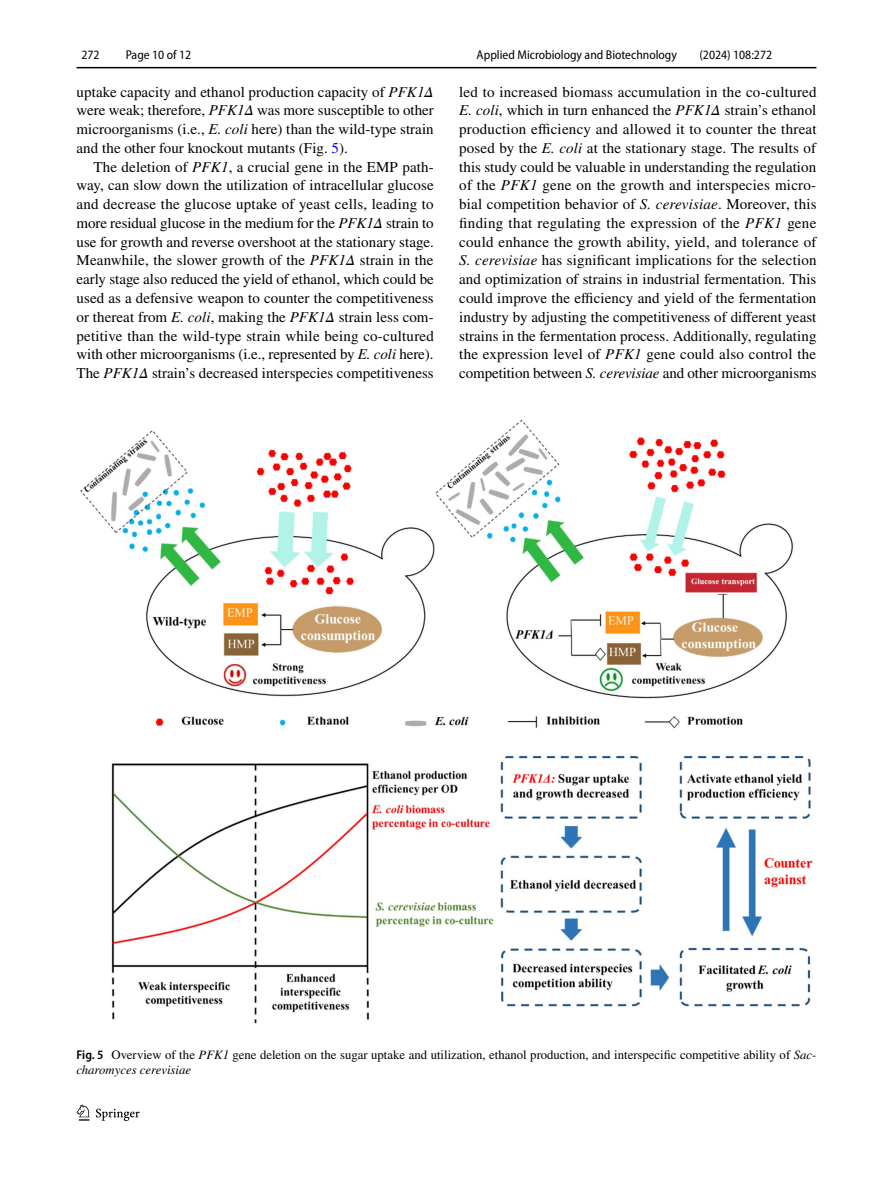
<style>
.page{position:relative;width:893px;height:1187px;background:#fff}
.page>*{position:absolute;margin:0;border:0;box-sizing:border-box;transform-origin:0 0}
.t1{font:15px/18.8px "STIX";letter-spacing:.005em;color:#000;text-align:justify}
.t2{font:12.75px/15px "STIX";color:#000}
.t3{font:semi-condensed 12.75px "Myriad Pro";color:#000}
.s1{font-style:italic}
.s2{color:#00f}
.s3{font-family:"Myriad Pro";font-weight:600;font-stretch:semi-condensed}
</style>
<div class="page">
<hr style="left:77px;top:67px;width:739px;height:1px;background:#000">
<svg style="left:77px;top:1104px;width:12px;height:16px"></svg>
<svg style="left:96px;top:1108px;width:44px;height:12px"></svg>
<img style="left:80px;top:419px;width:732px;height:604px">
<p class="t3" style="left:82px;top:48px;width:20px">272</p>
<p class="t3" style="left:126px;top:48px;width:67px">Page 10 of 12</p>
<p class="t3" style="left:477px;top:48px;width:202px">Applied Microbiology and Biotechnology</p>
<p class="t3" style="left:699px;top:48px;width:74px">(2024) 108:272</p>
<p class="t1" style="left:77px;top:83px;width:359px">uptake capacity and ethanol production capacity of <span class="s1">PFK1Δ </span>were weak; therefore, <span class="s1">PFK1Δ</span> was more susceptible to other microorganisms (i.e., <span class="s1">E. coli</span> here) than the wild-type strain and the other four knockout mutants (Fig. <span class="s2">5</span>).</p>
<p class="t1" style="left:77px;top:158px;width:359px;text-indent:17px">The deletion of <span class="s1">PFK1</span>, a crucial gene in the EMP path&shy;way, can slow down the utilization of intracellular glucose and decrease the glucose uptake of yeast cells, leading to more residual glucose in the medium for the <span class="s1">PFK1Δ</span> strain to use for growth and reverse overshoot at the stationary stage.<br>Meanwhile, the slower growth of the <span class="s1">PFK1Δ</span> strain in the early stage also reduced the yield of ethanol, which could be used as a defensive weapon to counter the competitiveness or thereat from <span class="s1">E. coli</span>, making the <span class="s1">PFK1Δ</span> strain less com&shy;petitive than the wild-type strain while being co-cultured with other microorganisms (i.e., represented by <span class="s1">E. coli</span> here).<br>The <span class="s1">PFK1Δ</span> strain’s decreased interspecies competitiveness</p>
<p class="t1" style="left:459px;top:83px;width:359px">led to increased biomass accumulation in the co-cultured <span class="s1">E. coli</span>, which in turn enhanced the <span class="s1">PFK1Δ</span> strain’s ethanol production efficiency and allowed it to counter the threat posed by the <span class="s1">E. coli</span> at the stationary stage. The results of this study could be valuable in understanding the regulation of the <span class="s1">PFK1</span> gene on the growth and interspecies micro&shy;bial competition behavior of <span class="s1">S. cerevisiae</span>. Moreover, this finding that regulating the expression of the <span class="s1">PFK1</span> gene could enhance the growth ability, yield, and tolerance of <span class="s1">S. cerevisiae</span> has significant implications for the selection and optimization of strains in industrial fermentation. This could improve the efficiency and yield of the fermentation industry by adjusting the competitiveness of different yeast strains in the fermentation process. Additionally, regulating the expression level of <span class="s1">PFK1</span> gene could also control the competition between <span class="s1">S. cerevisiae</span> and other microorganisms</p>
<p class="t2" style="left:77px;top:1047px;width:741px"><span class="s3">Fig. 5</span> Overview of the <span class="s1">PFK1</span> gene deletion on the sugar uptake and utilization, ethanol production, and interspecific competitive ability of <span class="s1">Sac&shy;charomyces cerevisiae</span></p>
</div>
